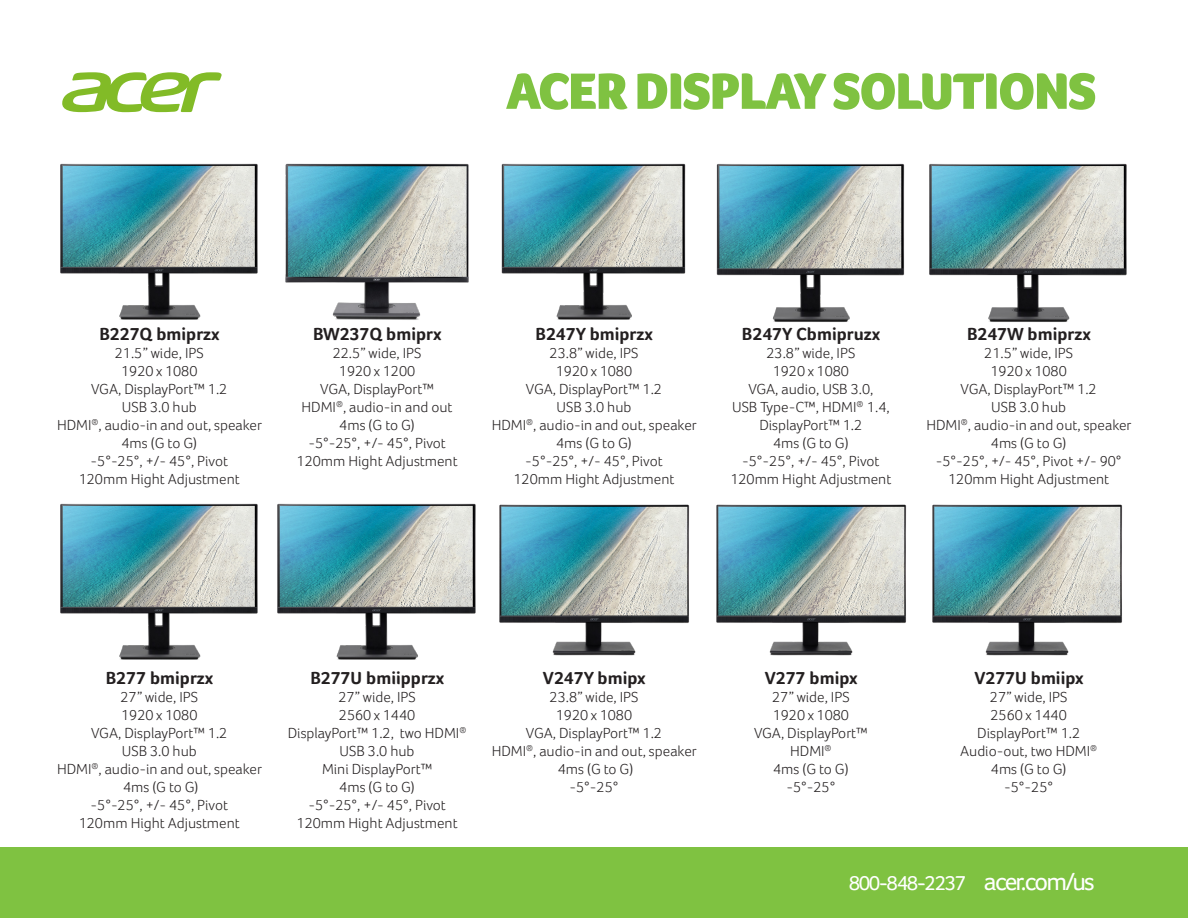
<style>
.page{position:relative;width:1188px;height:918px;background:#fff}
.page>*{position:absolute;margin:0;border:0;box-sizing:border-box;transform-origin:0 0}
.t1{font:900 52.5px "Acer Foco";letter-spacing:-.025em;color:#7fc241}
.t2{font:21px "Acer Foco";letter-spacing:-.07em;color:#fff}
.t3{font:700 18px "Acer Foco";color:#231f20}
.t4{font:300 15px "Acer Foco";color:#231f20}
.s1{font-size:25.5px}
</style>
<div class="page">
<div style="left:0;top:848px;width:1188px;height:70px;background:#7fc241"></div>
<img style="left:60px;top:163px;width:198px;height:157px">
<img style="left:60px;top:503px;width:198px;height:157px">
<img style="left:285px;top:163px;width:184px;height:157px">
<img style="left:277px;top:503px;width:199px;height:157px">
<img style="left:501px;top:163px;width:185px;height:157px">
<img style="left:499px;top:504px;width:191px;height:152px">
<img style="left:716px;top:163px;width:189px;height:159px">
<img style="left:716px;top:504px;width:191px;height:152px">
<img style="left:929px;top:163px;width:198px;height:159px">
<img style="left:932px;top:504px;width:191px;height:152px">
<svg style="left:62px;top:72px;width:160px;height:40px"></svg>
<p class="t1" style="left:506px;top:61px;width:592px">ACER DISPLAY SOLUTIONS</p>
<p class="t3" style="left:99px;top:324px;width:122px">B227Q bmiprzx</p>
<p class="t4" style="left:115px;top:345px;width:90px">21.5” wide, IPS</p>
<p class="t4" style="left:121px;top:363px;width:78px">1920 x 1080</p>
<p class="t4" style="left:91px;top:381px;width:138px">VGA, DisplayPort™ 1.2</p>
<p class="t4" style="left:122px;top:399px;width:76px">USB 3.0 hub</p>
<p class="t4" style="left:57px;top:417px;width:207px">HDMI<sup>®</sup>, audio-in and out, speaker</p>
<p class="t4" style="left:122px;top:435px;width:77px">4ms (G to G)</p>
<p class="t4" style="left:91px;top:453px;width:139px">-5°-25°, +/- 45°, Pivot</p>
<p class="t4" style="left:79px;top:471px;width:163px">120mm Hight Adjustment</p>
<p class="t3" style="left:313px;top:324px;width:130px">BW237Q bmiprx</p>
<p class="t4" style="left:333px;top:345px;width:90px">22.5” wide, IPS</p>
<p class="t4" style="left:339px;top:363px;width:78px">1920 x 1200</p>
<p class="t4" style="left:320px;top:381px;width:115px">VGA, DisplayPort™</p>
<p class="t4" style="left:302px;top:399px;width:153px">HDMI<sup>®</sup>, audio-in and out</p>
<p class="t4" style="left:339px;top:417px;width:77px">4ms (G to G)</p>
<p class="t4" style="left:308px;top:435px;width:139px">-5°-25°, +/- 45°, Pivot</p>
<p class="t4" style="left:297px;top:453px;width:163px">120mm Hight Adjustment</p>
<p class="t3" style="left:536px;top:324px;width:119px">B247Y bmiprzx</p>
<p class="t4" style="left:550px;top:345px;width:90px">23.8” wide, IPS</p>
<p class="t4" style="left:556px;top:363px;width:78px">1920 x 1080</p>
<p class="t4" style="left:526px;top:381px;width:138px">VGA, DisplayPort™ 1.2</p>
<p class="t4" style="left:557px;top:399px;width:76px">USB 3.0 hub</p>
<p class="t4" style="left:492px;top:417px;width:207px">HDMI<sup>®</sup>, audio-in and out, speaker</p>
<p class="t4" style="left:556px;top:435px;width:77px">4ms (G to G)</p>
<p class="t4" style="left:525px;top:453px;width:139px">-5°-25°, +/- 45°, Pivot</p>
<p class="t4" style="left:513px;top:471px;width:163px">120mm Hight Adjustment</p>
<p class="t3" style="left:742px;top:324px;width:140px">B247Y Cbmipruzx</p>
<p class="t4" style="left:766px;top:345px;width:90px">23.8” wide, IPS</p>
<p class="t4" style="left:773px;top:363px;width:78px">1920 x 1080</p>
<p class="t4" style="left:748px;top:381px;width:127px">VGA, audio, USB 3.0,</p>
<p class="t4" style="left:732px;top:399px;width:159px">USB Type-C™, HDMI<sup>®</sup> 1.4,</p>
<p class="t4" style="left:759px;top:417px;width:104px">DisplayPort™ 1.2</p>
<p class="t4" style="left:773px;top:435px;width:77px">4ms (G to G)</p>
<p class="t4" style="left:742px;top:453px;width:139px">-5°-25°, +/- 45°, Pivot</p>
<p class="t4" style="left:730px;top:471px;width:163px">120mm Hight Adjustment</p>
<p class="t3" style="left:967px;top:324px;width:125px">B247W bmiprzx</p>
<p class="t4" style="left:984px;top:345px;width:90px">21.5” wide, IPS</p>
<p class="t4" style="left:991px;top:363px;width:78px">1920 x 1080</p>
<p class="t4" style="left:961px;top:381px;width:138px">VGA, DisplayPort™ 1.2</p>
<p class="t4" style="left:991px;top:399px;width:76px">USB 3.0 hub</p>
<p class="t4" style="left:926px;top:417px;width:207px">HDMI<sup>®</sup>, audio-in and out, speaker</p>
<p class="t4" style="left:991px;top:435px;width:77px">4ms (G to G)</p>
<p class="t4" style="left:936px;top:453px;width:187px">-5°-25°, +/- 45°, Pivot +/- 90°</p>
<p class="t4" style="left:948px;top:471px;width:163px">120mm Hight Adjustment</p>
<p class="t3" style="left:106px;top:667px;width:109px">B277 bmiprzx</p>
<p class="t4" style="left:121px;top:688px;width:79px">27” wide, IPS</p>
<p class="t4" style="left:121px;top:706px;width:78px">1920 x 1080</p>
<p class="t4" style="left:91px;top:724px;width:138px">VGA, DisplayPort™ 1.2</p>
<p class="t4" style="left:122px;top:742px;width:76px">USB 3.0 hub</p>
<p class="t4" style="left:57px;top:760px;width:207px">HDMI<sup>®</sup>, audio-in and out, speaker</p>
<p class="t4" style="left:123px;top:778px;width:77px">4ms (G to G)</p>
<p class="t4" style="left:91px;top:796px;width:139px">-5°-25°, +/- 45°, Pivot</p>
<p class="t4" style="left:79px;top:814px;width:163px">120mm Hight Adjustment</p>
<p class="t3" style="left:310px;top:667px;width:135px">B277U bmiipprzx</p>
<p class="t4" style="left:338px;top:688px;width:79px">27” wide, IPS</p>
<p class="t4" style="left:339px;top:706px;width:78px">2560 x 1440</p>
<p class="t4" style="left:288px;top:724px;width:180px">DisplayPort™ 1.2, two HDMI<sup>®</sup></p>
<p class="t4" style="left:340px;top:742px;width:76px">USB 3.0 hub</p>
<p class="t4" style="left:322px;top:760px;width:112px">Mini DisplayPort™</p>
<p class="t4" style="left:339px;top:778px;width:77px">4ms (G to G)</p>
<p class="t4" style="left:308px;top:796px;width:139px">-5°-25°, +/- 45°, Pivot</p>
<p class="t4" style="left:297px;top:814px;width:163px">120mm Hight Adjustment</p>
<p class="t3" style="left:543px;top:667px;width:104px">V247Y bmipx</p>
<p class="t4" style="left:550px;top:688px;width:90px">23.8” wide, IPS</p>
<p class="t4" style="left:556px;top:706px;width:78px">1920 x 1080</p>
<p class="t4" style="left:526px;top:724px;width:138px">VGA, DisplayPort™ 1.2</p>
<p class="t4" style="left:492px;top:742px;width:207px">HDMI<sup>®</sup>, audio-in and out, speaker</p>
<p class="t4" style="left:558px;top:760px;width:77px">4ms (G to G)</p>
<p class="t4" style="left:570px;top:778px;width:50px">-5°-25°</p>
<p class="t3" style="left:765px;top:667px;width:94px">V277 bmipx</p>
<p class="t4" style="left:772px;top:688px;width:79px">27” wide, IPS</p>
<p class="t4" style="left:773px;top:706px;width:78px">1920 x 1080</p>
<p class="t4" style="left:754px;top:724px;width:115px">VGA, DisplayPort™</p>
<p class="t4" style="left:790px;top:742px;width:43px">HDMI<sup>®</sup></p>
<p class="t4" style="left:773px;top:760px;width:77px">4ms (G to G)</p>
<p class="t4" style="left:786px;top:778px;width:50px">-5°-25°</p>
<p class="t3" style="left:974px;top:667px;width:111px">V277U bmiipx</p>
<p class="t4" style="left:990px;top:688px;width:79px">27” wide, IPS</p>
<p class="t4" style="left:991px;top:706px;width:78px">2560 x 1440</p>
<p class="t4" style="left:977px;top:724px;width:104px">DisplayPort™ 1.2</p>
<p class="t4" style="left:960px;top:742px;width:138px">Audio-out, two HDMI<sup>®</sup></p>
<p class="t4" style="left:991px;top:760px;width:77px">4ms (G to G)</p>
<p class="t4" style="left:1004px;top:778px;width:50px">-5°-25°</p>
<h2 class="t2" style="left:849px;top:871px;width:248px">800-848-2237 <span class="s1">acer.com/us</span></h2>
</div>
